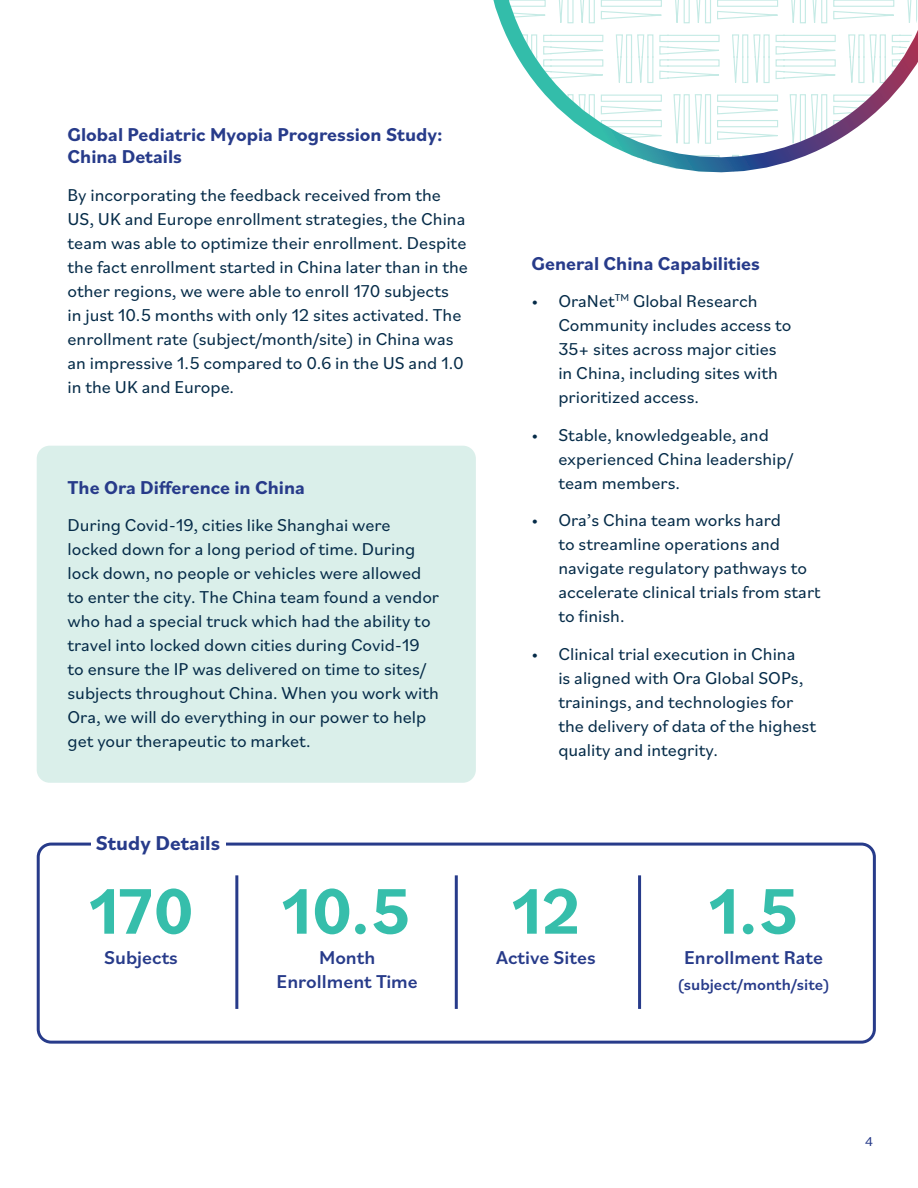
<style>
.page{position:relative;width:918px;height:1188px;background:#fff}
.page>*{position:absolute;margin:0;border:0;box-sizing:border-box;transform-origin:0 0}
.Body_copy{font:700 67.5px "Bilo";color:#36beab}
.Body_copy-2{font:700 21px "Bilo";color:#273b8a}
.Body_copy-3{font:700 19.5px/22.5px "Bilo";color:#273b8a}
.Body_copy-4{font:500 19.5px/23.4px "Bilo";color:#273b8a;text-align:center}
.Body_copy-5{font:18px/24px "Bilo";color:#052b48}
.Body_copy-6{font:500 16.5px "Bilo";color:#273b8a}
.t1{font:13.5px "Bilo";color:#273b8a}
</style>
<div class="page">
<div style="left:37px;top:446px;width:439px;height:337px;background:#daefea;border-radius:13px"></div>
<svg style="left:493px;top:0;width:425px;height:173px"></svg>
<div style="left:37px;top:843px;width:839px;height:201px;border:3px solid #273b8a;border-radius:13px"></div>
<div style="left:91px;top:831px;width:135px;height:26px;background:#fff"></div>
<hr style="left:235px;top:875px;width:3px;height:134px;background:#273b8a">
<hr style="left:455px;top:875px;width:3px;height:134px;background:#273b8a">
<hr style="left:638px;top:875px;width:3px;height:134px;background:#273b8a">
<p class="Body_copy-3" style="left:68px;top:122px;width:377px">Global Pediatric Myopia Progression Study:<br>China Details</p>
<p class="Body_copy-5" style="left:68px;top:182px;width:402px">By incorporating the feedback received from the US, UK and Europe enrollment strategies, the China team was able to optimize their enrollment. Despite the fact enrollment started in China later than in the other regions, we were able to enroll 170 subjects<br>in just 10.5 months with only 12 sites activated. The enrollment rate (subject/month/site) in China was an impressive 1.5 compared to 0.6 in the US and 1.0 in the UK and Europe.</p>
<p class="Body_copy-3" style="left:68px;top:475px;width:239px">The Ora Difference in China</p>
<p class="Body_copy-5" style="left:68px;top:513px;width:373px">During Covid-19, cities like Shanghai were locked down for a long period of time. During lock down, no people or vehicles were allowed to enter the city. The China team found a vendor who had a special truck which had the ability to travel into locked down cities during Covid-19 to ensure the IP was delivered on time to sites/ subjects throughout China. When you work with Ora, we will do everything in our power to help get your therapeutic to market.</p>
<p class="Body_copy-3" style="left:531px;top:251px;width:230px">General China Capabilities</p>
<p class="Body_copy-5" style="left:558px;top:289px;width:235px;text-indent:-27px">• OraNet<sup>TM</sup> Global Research<br>Community includes access to<br>35+ sites across major cities in China, including sites with prioritized access.</p>
<p class="Body_copy-5" style="left:558px;top:422px;width:236px;text-indent:-27px">• Stable, knowledgeable, and experienced China leadership/ team members.</p>
<p class="Body_copy-5" style="left:558px;top:508px;width:264px;text-indent:-27px">• Ora’s China team works hard<br>to streamline operations and navigate regulatory pathways to accelerate clinical trials from start to finish.</p>
<p class="Body_copy-5" style="left:558px;top:641px;width:259px;text-indent:-27px">• Clinical trial execution in China<br>is aligned with Ora Global SOPs, trainings, and technologies for the delivery of data of the highest quality and integrity.</p>
<p class="Body_copy-2" style="left:96px;top:828px;width:126px">Study Details</p>
<p class="Body_copy" style="left:88px;top:865px;width:107px">170</p>
<p class="Body_copy-4" style="left:104px;top:945px;width:75px">Subjects</p>
<p class="Body_copy" style="left:281px;top:865px;width:131px">10.5</p>
<p class="Body_copy-4" style="left:277px;top:945px;width:143px">Month<br>Enrollment Time</p>
<p class="Body_copy" style="left:511px;top:865px;width:72px">12</p>
<p class="Body_copy-4" style="left:496px;top:945px;width:101px">Active Sites</p>
<p class="Body_copy" style="left:708px;top:865px;width:92px">1.5</p>
<p class="Body_copy-4" style="left:684px;top:945px;width:140px">Enrollment Rate</p>
<p class="Body_copy-6" style="left:677px;top:973px;width:154px">(subject/month/site)</p>
<p class="t1" style="left:865px;top:1132px;width:9px">4</p>
</div>
